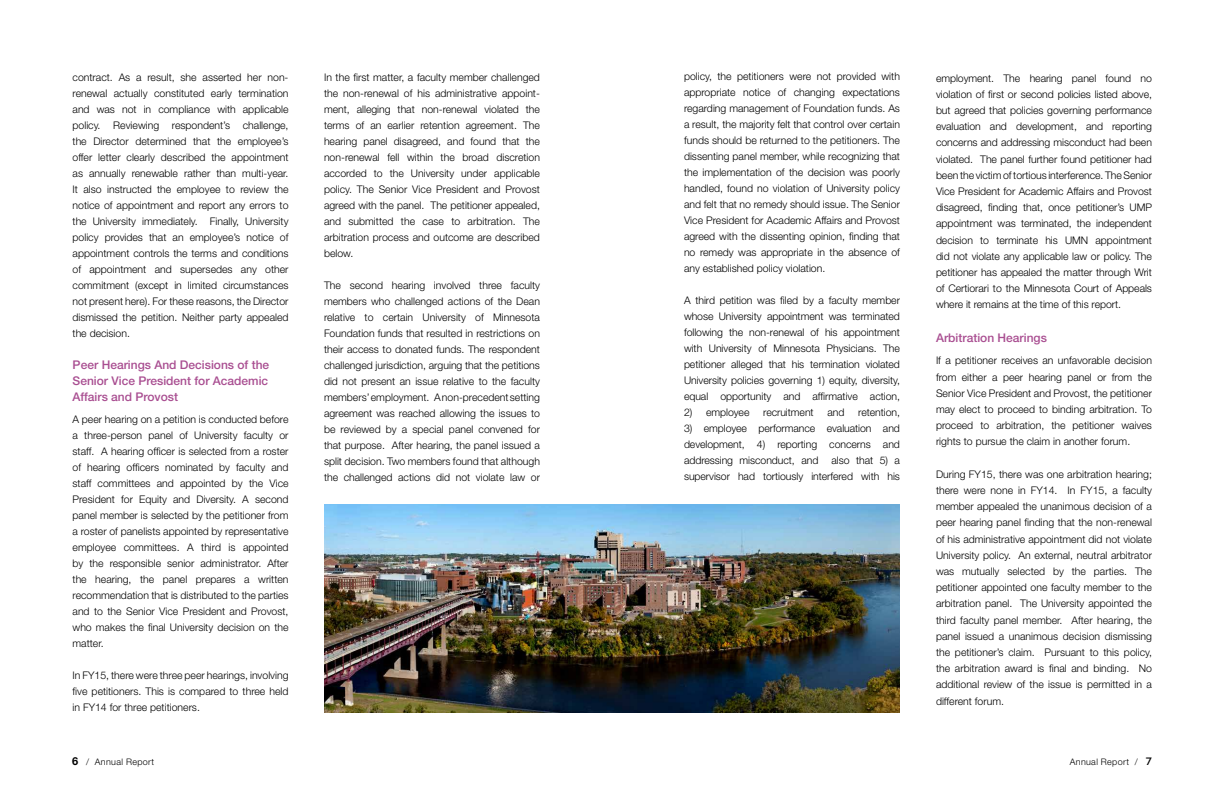
<style>
.page{position:relative;width:1224px;height:792px;background:#fff}
.page>*{position:absolute;margin:0;border:0;box-sizing:border-box;transform-origin:0 0}
.t1{font:500 12px/16px "Helvetica Neue";color:#a94e91;text-align:justify}
.t2{font:300 10.5px/16px "Helvetica Neue";color:#000;text-align:justify}
.t3{font:300 9px "Helvetica Neue";letter-spacing:.035em;color:#000}
.s1{font-weight:700;font-size:11px}
.s2{font-family:"Neutraface Display";font-weight:700;font-size:11px}
</style>
<div class="page">
<img style="left:324px;top:504px;width:576px;height:209px">
<p class="t2" style="left:73px;top:69px;width:218px">contract. As a result, she asserted her non&shy;renewal actually constituted early termination and was not in compliance with applicable policy. Reviewing respondent’s challenge, the Director determined that the employee’s offer letter clearly described the appointment as annually renewable rather than multi-year.<br>It also instructed the employee to review the notice of appointment and report any errors to the University immediately. Finally, University policy provides that an employee’s notice of appointment controls the terms and conditions of appointment and supersedes any other commitment (except in limited circumstances not present here). For these reasons, the Director dismissed the petition. Neither party appealed the decision.</p>
<p class="t1" style="left:73px;top:356px;width:198px">Peer Hearings And Decisions of the Senior Vice President for Academic Affairs and Provost</p>
<p class="t2" style="left:73px;top:411px;width:218px">A peer hearing on a petition is conducted before a three-person panel of University faculty or staff. A hearing officer is selected from a roster of hearing officers nominated by faculty and staff committees and appointed by the Vice President for Equity and Diversity. A second panel member is selected by the petitioner from a roster of panelists appointed by representative employee committees. A third is appointed by the responsible senior administrator. After the hearing, the panel prepares a written recommendation that is distributed to the parties and to the Senior Vice President and Provost, who makes the final University decision on the matter.</p>
<p class="t2" style="left:73px;top:667px;width:218px">In FY15, there were three peer hearings, involving five petitioners. This is compared to three held in FY14 for three petitioners.</p>
<p class="t2" style="left:324px;top:69px;width:218px">In the first matter, a faculty member challenged the non-renewal of his administrative appoint&shy;ment, alleging that non-renewal violated the terms of an earlier retention agreement. The hearing panel disagreed, and found that the non-renewal fell within the broad discretion accorded to the University under applicable policy. The Senior Vice President and Provost agreed with the panel. The petitioner appealed, and submitted the case to arbitration. The arbitration process and outcome are described below.</p>
<p class="t2" style="left:324px;top:277px;width:218px">The second hearing involved three faculty members who challenged actions of the Dean relative to certain University of Minnesota Foundation funds that resulted in restrictions on their access to donated funds. The respondent challenged jurisdiction, arguing that the petitions did not present an issue relative to the faculty members’ employment. A non-precedent setting agreement was reached allowing the issues to be reviewed by a special panel convened for that purpose. After hearing, the panel issued a split decision. Two members found that although the challenged actions did not violate law or</p>
<p class="t2" style="left:684px;top:68px;width:218px">policy, the petitioners were not provided with appropriate notice of changing expectations regarding management of Foundation funds. As a result, the majority felt that control over certain funds should be returned to the petitioners. The dissenting panel member, while recognizing that the implementation of the decision was poorly handled, found no violation of University policy and felt that no remedy should issue. The Senior Vice President for Academic Affairs and Provost agreed with the dissenting opinion, finding that no remedy was appropriate in the absence of any established policy violation.</p>
<p class="t2" style="left:684px;top:292px;width:218px">A third petition was filed by a faculty member whose University appointment was terminated following the non-renewal of his appointment with University of Minnesota Physicians. The petitioner alleged that his termination violated University policies governing 1) equity, diversity, equal opportunity and affirmative action,</p>
<p class="t2" style="left:684px;top:404px;width:67px">2) employee</p>
<p class="t2" style="left:763px;top:404px;width:52px">recruitment</p>
<p class="t2" style="left:827px;top:404px;width:19px">and</p>
<p class="t2" style="left:858px;top:404px;width:43px">retention,</p>
<p class="t2" style="left:684px;top:420px;width:218px">3) employee performance evaluation and development, 4) reporting concerns and addressing misconduct, and also that 5) a supervisor had tortiously interfered with his</p>
<p class="t2" style="left:936px;top:69px;width:218px">employment. The hearing panel found no violation of first or second policies listed above, but agreed that policies governing performance evaluation and development, and reporting concerns and addressing misconduct had been violated. The panel further found petitioner had been the victim of tortious interference. The Senior Vice President for Academic Affairs and Provost disagreed, finding that, once petitioner’s UMP appointment was terminated, the independent decision to terminate his UMN appointment did not violate any applicable law or policy. The petitioner has appealed the matter through Writ of Certiorari to the Minnesota Court of Appeals where it remains at the time of this report.</p>
<p class="t1" style="left:936px;top:330px;width:112px">Arbitration Hearings</p>
<p class="t2" style="left:936px;top:352px;width:218px">If a petitioner receives an unfavorable decision from either a peer hearing panel or from the Senior Vice President and Provost, the petitioner may elect to proceed to binding arbitration. To proceed to arbitration, the petitioner waives rights to pursue the claim in another forum.</p>
<p class="t2" style="left:936px;top:466px;width:218px">During FY15, there was one arbitration hearing; there were none in FY14. In FY15, a faculty member appealed the unanimous decision of a peer hearing panel finding that the non-renewal of his administrative appointment did not violate University policy. An external, neutral arbitrator was mutually selected by the parties. The petitioner appointed one faculty member to the arbitration panel. The University appointed the third faculty panel member. After hearing, the panel issued a unanimous decision dismissing the petitioner’s claim. Pursuant to this policy, the arbitration award is final and binding. No additional review of the issue is permitted in a different forum.</p>
<p class="t3" style="left:72px;top:756px;width:84px"><span class="s1">6</span> / Annual Report</p>
<p class="t3" style="left:1070px;top:756px;width:84px">Annual Report / <span class="s2">7</span></p>
</div>
